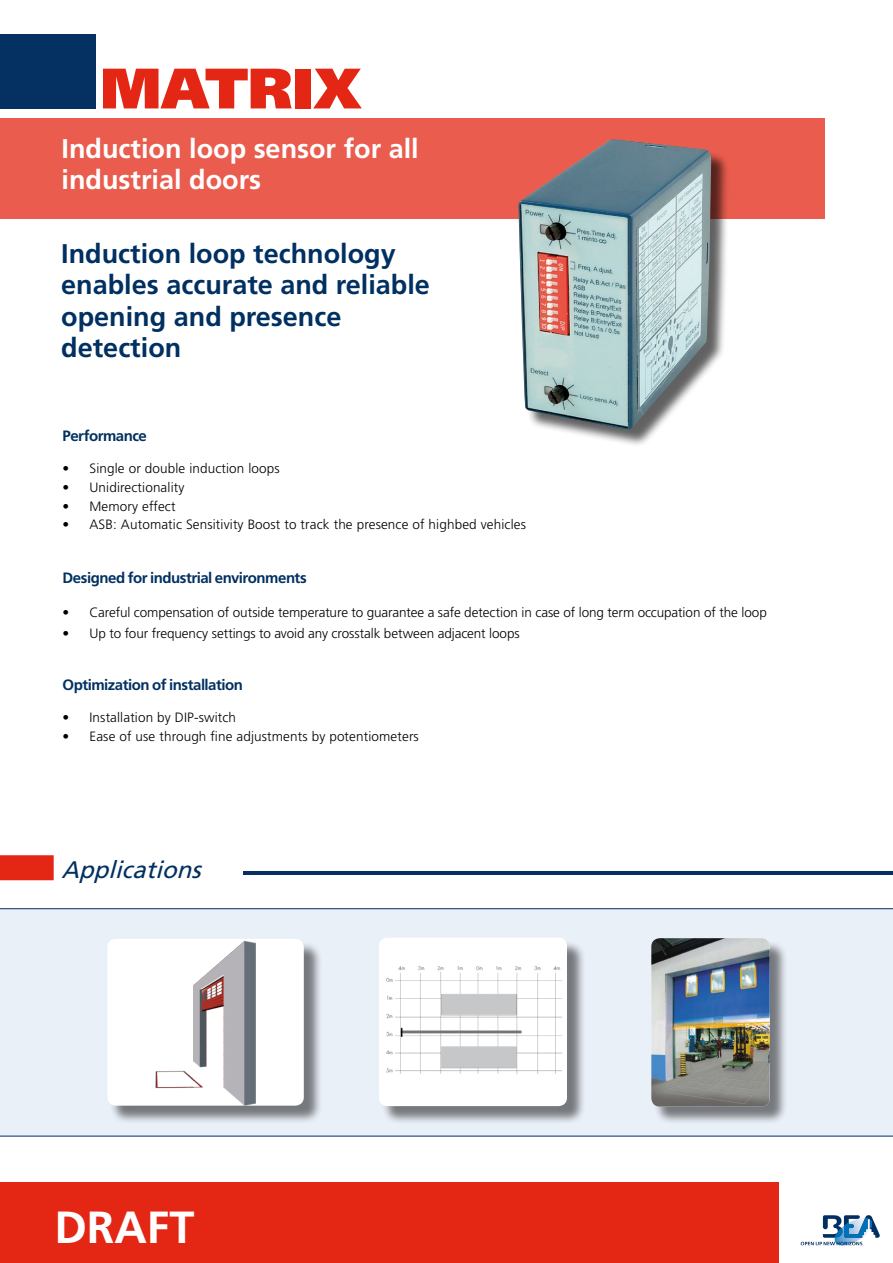
<style>
.page{position:relative;width:893px;height:1263px;background:#fff}
.page>*{position:absolute;margin:0;border:0;box-sizing:border-box;transform-origin:0 0}
.t1{font:900 57px "Frutiger LT Std";color:#e42714}
.t2{font:700 45px "Frutiger LT Std";color:#fff}
.t3{font:700 27px/31.5px "Frutiger LT Std";color:#003061}
.t4{font:700 27px/31.5px "Frutiger LT Std";color:#fff}
.t5{font:italic 24px "Frutiger LT Std";color:#003061}
.t6{font:700 15px "Frutiger LT Std";letter-spacing:-.035em;color:#003061}
.t7{font:300 13.5px "Frutiger LT Std";letter-spacing:.01em;color:#000}
</style>
<div class="page">
<div style="left:0;top:34px;width:95px;height:75px;background:#043162"></div>
<div style="left:0;top:1182px;width:778px;height:81px;background:#e42714"></div>
<div style="left:0;top:118px;width:825px;height:100px;background:#ea5d4e"></div>
<div style="left:0;top:908px;width:893px;height:228px;background:#eaf0f8"></div>
<svg style="left:0;top:855px;width:54px;height:25px"></svg>
<svg style="left:801px;top:1215px;width:79px;height:31px"></svg>
<hr style="left:243px;top:871px;width:650px;height:3px;background:#043162">
<div style="left:521px;top:141px;width:208px;height:306px;background:#000;opacity:.62"></div>
<img style="left:518px;top:139px;width:193px;height:290px">
<div style="left:110px;top:941px;width:212px;height:183px;background:#000;opacity:.5"></div>
<div style="left:107px;top:939px;width:197px;height:167px;background:#fff;border-radius:9px"></div>
<img style="left:147px;top:940px;width:115px;height:166px">
<div style="left:381px;top:940px;width:205px;height:184px;background:#000;opacity:.5"></div>
<div style="left:379px;top:938px;width:188px;height:168px;background:#fff;border-radius:9px"></div>
<img style="left:386px;top:966px;width:177px;height:108px">
<div style="left:654px;top:940px;width:135px;height:185px;background:#000;opacity:.5"></div>
<img style="left:651px;top:938px;width:119px;height:168px">
<p class="t1" style="left:100px;top:54px;width:263px">MATRIX</p>
<p class="t4" style="left:62px;top:133px;width:359px">Induction loop sensor for all industrial doors</p>
<p class="t3" style="left:61px;top:238px;width:370px">Induction loop technology enables accurate and reliable opening and presence detection</p>
<p class="t6" style="left:63px;top:427px;width:86px">Performance</p>
<p class="t7" style="left:63px;top:461px;width:219px">• Single or double induction loops</p>
<p class="t7" style="left:63px;top:480px;width:123px">• Unidirectionality</p>
<p class="t7" style="left:63px;top:498px;width:115px">• Memory effect</p>
<p class="t7" style="left:63px;top:517px;width:465px">• ASB: Automatic Sensitivity Boost to track the presence of highbed vehicles</p>
<p class="t6" style="left:63px;top:569px;width:246px">Designed for industrial environments</p>
<p class="t7" style="left:63px;top:605px;width:706px">• Careful compensation of outside temperature to guarantee a safe detection in case of long term occupation of the loop</p>
<p class="t7" style="left:63px;top:625px;width:459px">• Up to four frequency settings to avoid any crosstalk between adjacent loops</p>
<p class="t6" style="left:63px;top:676px;width:182px">Optimization of installation</p>
<p class="t7" style="left:63px;top:710px;width:175px">• Installation by DIP-switch</p>
<p class="t7" style="left:63px;top:728px;width:358px">• Ease of use through fine adjustments by potentiometers</p>
<p class="t5" style="left:62px;top:856px;width:148px">Applications</p>
<p class="t2" style="left:54px;top:1201px;width:141px">DRAFT</p>
</div>
